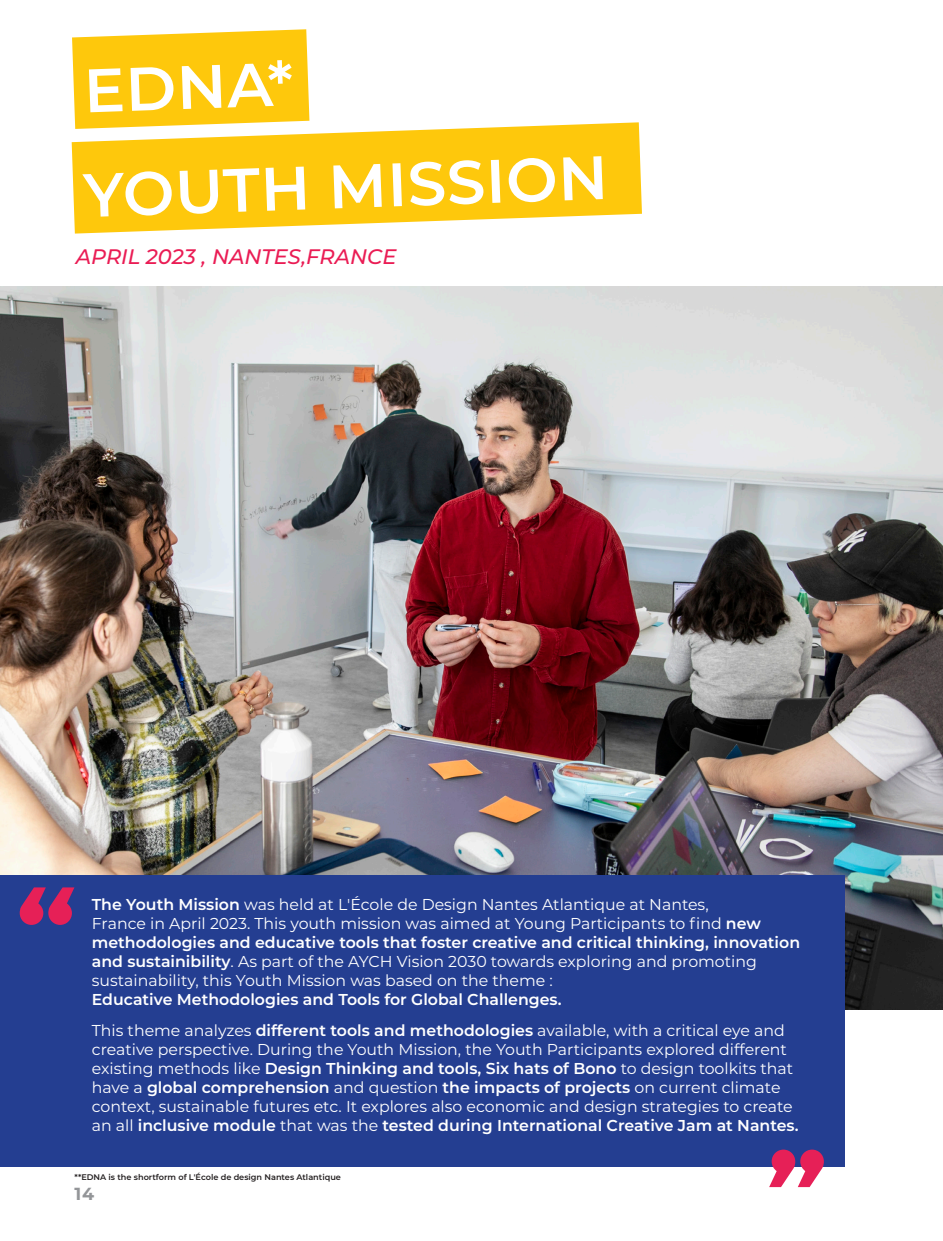
<style>
.page{position:relative;width:943px;height:1241px;background:#fff}
.page>*{position:absolute;margin:0;border:0;box-sizing:border-box;transform-origin:0 0}
.t1{font:600 61.25px "Montserrat";color:#fff}
.t2{font:italic 500 21px "Montserrat";color:#ea1c54}
.t3{font:700 17.5px "Montserrat";color:#939598}
.t4{font:15.75px/18.9px "Montserrat";color:#fff}
.t5{font:600 8.22px "Montserrat";color:#231f20}
.s1{font-weight:600}
</style>
<div class="page">
<img style="left:0;top:286px;width:943px;height:723px">
<div style="left:72px;top:29px;width:237px;height:93px;background:#fec80c"></div>
<svg style="left:72px;top:122px;width:570px;height:111px;fill:#fec80c"></svg>
<div style="left:0;top:874px;width:844px;height:292px;background:#243e91"></div>
<svg style="left:20px;top:887px;width:54px;height:37px"></svg>
<svg style="left:769px;top:1149px;width:54px;height:37px"></svg>
<p class="t1" style="left:82px;top:47px;width:211px;rotate:-2deg">EDNA*</p>
<p class="t1" style="left:82px;top:152px;width:526px;rotate:-2deg">YOUTH MISSION</p>
<p class="t2" style="left:76px;top:242px;width:322px">APRIL 2023 , NANTES,FRANCE</p>
<p class="t4" style="left:92px;top:894px;width:709px"><span class="s1">The Youth Mission</span> was held at L'École de Design Nantes Atlantique at Nantes,<br>France in April 2023. This youth mission was aimed at Young Participants to find <span class="s1">new methodologies and educative tools that foster creative and critical thinking, innovation and sustainibility</span>. As part of the AYCH Vision 2030 towards exploring and promoting sustainability, this Youth Mission was based on the theme :<br><span class="s1">Educative Methodologies and Tools for Global Challenges.</span></p>
<p class="t4" style="left:92px;top:1020px;width:708px">This theme analyzes <span class="s1">different tools and methodologies</span> available, with a critical eye and creative perspective. During the Youth Mission, the Youth Participants explored different existing methods like <span class="s1">Design Thinking and tools, Six hats of Bono</span> to design toolkits that have a <span class="s1">global comprehension</span> and question <span class="s1">the impacts of projects</span> on current climate context, sustainable futures etc. It explores also economic and design strategies to create an all <span class="s1">inclusive module</span> that was the <span class="s1">tested during International Creative Jam at Nantes.</span></p>
<p class="t5" style="left:74px;top:1171px;width:268px">**EDNA is the shortform of L'École de design Nantes Atlantique</p>
<p class="t3" style="left:74px;top:1180px;width:21px">14</p>
</div>
